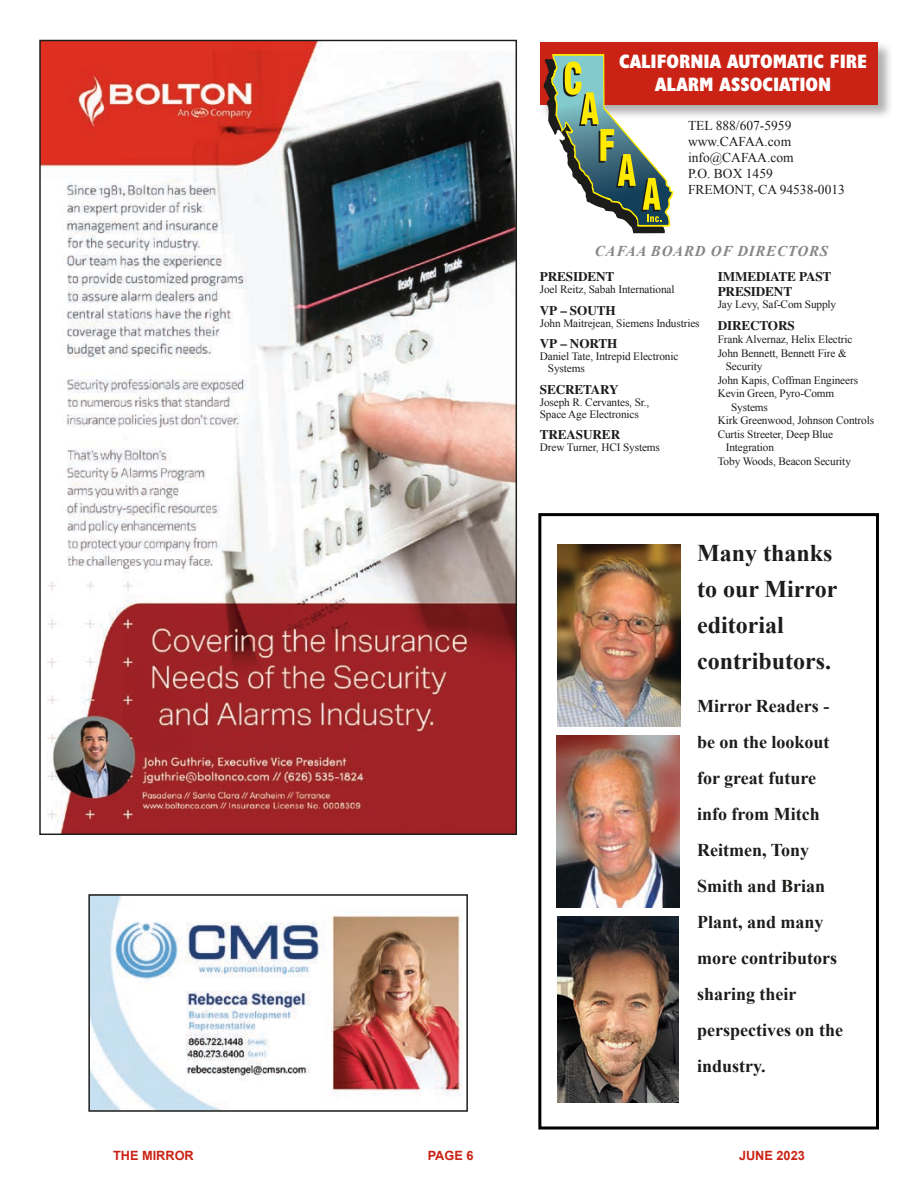
<style>
.page{position:relative;width:918px;height:1188px;background:#fff}
.page>*{position:absolute;margin:0;border:0;box-sizing:border-box;transform-origin:0 0}
.t1{font:700 24px/36px "Times New Roman";color:#1c1c1a}
.t2{font:700 condensed 19.5px/23.4px "Humanist 521 BT Xtra";color:#fff;text-align:center}
.t3{font:700 18px/36px "Times New Roman";color:#1c1c1a}
.t4{font:italic 700 15px "Times New Roman";letter-spacing:.05em;color:#878788}
.t5{font:13.5px/16.2px "Times New Roman";color:#1c1c1a}
.t6{font:700 13.2px/14.7px "Times";letter-spacing:-.01em;color:#1c1c1a}
.t7{font:700 12.75px "Arial";color:#ca2214}
.t8{font:11.25px/12px "Times New Roman";letter-spacing:-.01em;color:#1c1c1a}
</style>
<div class="page">
<div style="left:539px;top:41px;width:354px;height:79px;background:#1c1c1a;opacity:.35"></div>
<div style="left:540px;top:42px;width:338px;height:62px;background:#ca2214"></div>
<svg style="left:544px;top:54px;width:129px;height:179px"></svg>
<img style="left:41px;top:42px;width:474px;height:791px">
<img style="left:91px;top:897px;width:372px;height:212px">
<div style="left:88px;top:894px;width:380px;height:218px;border:2px solid #1c1c1a"></div>
<img style="left:557px;top:916px;width:122px;height:186px">
<img style="left:556px;top:735px;width:124px;height:172px">
<img style="left:557px;top:544px;width:124px;height:182px">
<div style="left:538px;top:513px;width:341px;height:617px;border:3px solid #000"></div>
<h2 class="t2" style="left:619px;top:49px;width:250px">CALIFORNIA AUTOMATIC FIRE<br>ALARM ASSOCIATION</h2>
<p class="t5" style="left:688px;top:117px;width:158px">TEL 888/607-5959 www.CAFAA.com info@CAFAA.com<br>P.O. BOX 1459<br>FREMONT, CA 94538-0013</p>
<h3 class="t4" style="left:595px;top:240px;width:235px">CAFAA BOARD OF DIRECTORS</h3>
<p class="t6" style="left:540px;top:269px;width:76px">PRESIDENT</p>
<p class="t8" style="left:540px;top:283px;width:136px">Joel Reitz, Sabah International</p>
<p class="t6" style="left:540px;top:303px;width:77px">VP – SOUTH</p>
<p class="t8" style="left:540px;top:317px;width:161px">John Maitrejean, Siemens Industries</p>
<p class="t6" style="left:540px;top:336px;width:79px">VP – NORTH</p>
<p class="t8" style="left:548px;top:350px;width:132px;text-indent:-8px">Daniel Tate, Intrepid Electronic<br>Systems</p>
<p class="t6" style="left:540px;top:382px;width:80px">SECRETARY</p>
<p class="t8" style="left:540px;top:396px;width:111px">Joseph R. Cervantes, Sr.,<br>Space Age Electronics</p>
<p class="t6" style="left:540px;top:427px;width:82px">TREASURER</p>
<p class="t8" style="left:540px;top:441px;width:122px">Drew Turner, HCI Systems</p>
<p class="t6" style="left:718px;top:269px;width:115px">IMMEDIATE PAST<br>PRESIDENT</p>
<p class="t8" style="left:718px;top:298px;width:120px">Jay Levy, Saf-Com Supply</p>
<p class="t6" style="left:718px;top:317px;width:79px">DIRECTORS</p>
<p class="t8" style="left:718px;top:333px;width:136px">Frank Alvernaz, Helix Electric</p>
<p class="t8" style="left:718px;top:347px;width:131px">John Bennett, Bennett Fire &amp;</p>
<p class="t8" style="left:726px;top:360px;width:38px">Security</p>
<p class="t8" style="left:718px;top:374px;width:142px">John Kapis, Coffman Engineers</p>
<p class="t8" style="left:718px;top:387px;width:118px">Kevin Green, Pyro-Comm</p>
<p class="t8" style="left:731px;top:401px;width:38px">Systems</p>
<p class="t8" style="left:718px;top:414px;width:158px">Kirk Greenwood, Johnson Controls</p>
<p class="t8" style="left:718px;top:428px;width:117px">Curtis Streeter, Deep Blue</p>
<p class="t8" style="left:726px;top:441px;width:50px">Integration</p>
<p class="t8" style="left:718px;top:455px;width:135px">Toby Woods, Beacon Security</p>
<h1 class="t1" style="left:697px;top:534px;width:142px">Many thanks to our Mirror editorial contributors.</h1>
<h3 class="t3" style="left:697px;top:688px;width:147px">Mirror Readers - be on the lookout for great future info from Mitch<br>Reitmen, Tony<br>Smith and Brian<br>Plant, and many more contributors sharing their perspectives on the industry.</h3>
<p class="t7" style="left:113px;top:1147px;width:82px">THE MIRROR</p>
<p class="t7" style="left:428px;top:1147px;width:47px">PAGE 6</p>
<p class="t7" style="left:739px;top:1147px;width:67px">JUNE 2023</p>
</div>
